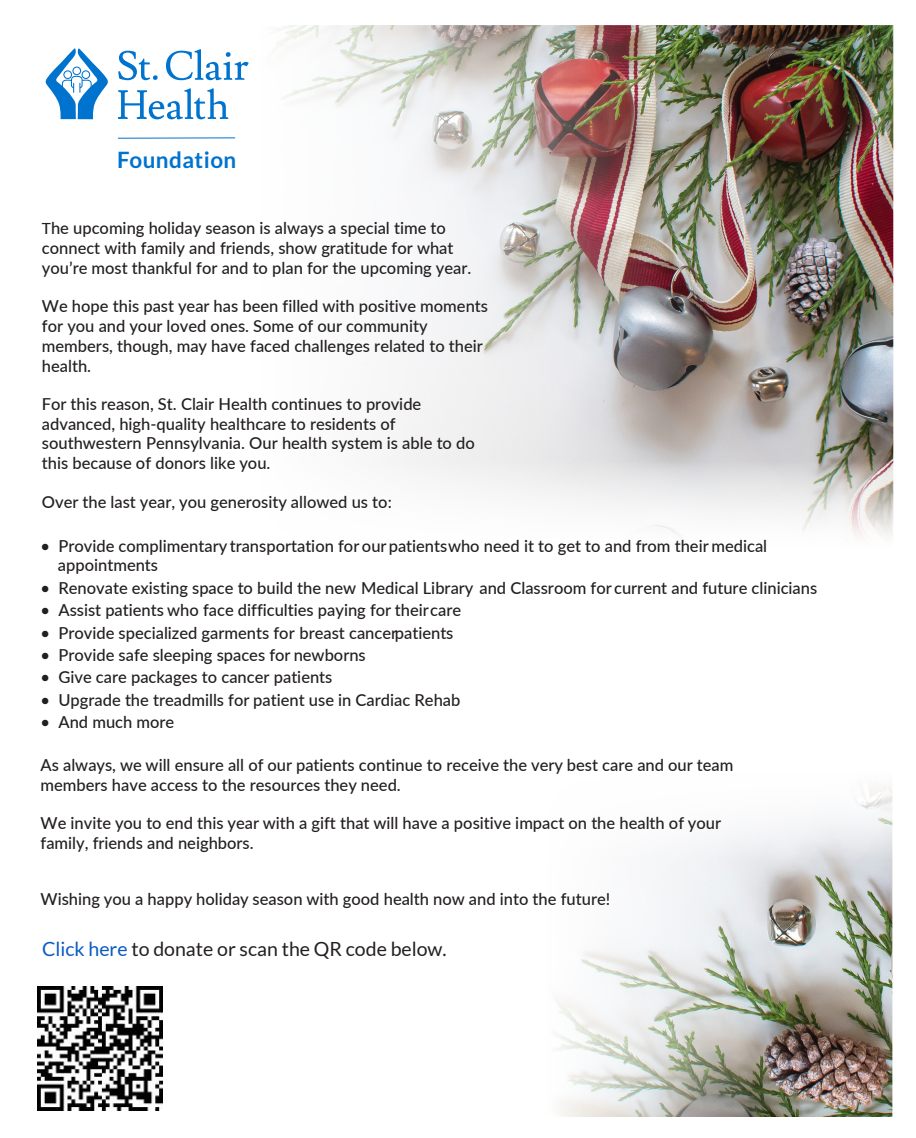
<style>
.page{position:relative;width:916px;height:1138px;background:#fff}
.page>*{position:absolute;margin:0;border:0;box-sizing:border-box;transform-origin:0 0}
.t1{font:700 22.5px "Lato";letter-spacing:.02em;color:#0073ce}
.t2{font:19.5px "Lato";color:#231f20}
.t3{font:500 16.5px/19.8px "Lato";color:#231f20}
.s1{font-size:15.3px}
.s2{color:#0a5ac3}
</style>
<div class="page">
<img style="left:557px;top:787px;width:335px;height:329px">
<img style="left:60px;top:26px;width:833px;height:510px">
<svg style="left:118px;top:51px;width:39px;height:29px"></svg>
<svg style="left:166px;top:49px;width:82px;height:31px"></svg>
<svg style="left:118px;top:88px;width:110px;height:31px"></svg>
<svg style="left:45px;top:48px;width:64px;height:71px"></svg>
<hr style="left:118px;top:137px;width:117px;height:2px;background:#0073ce">
<hr style="left:116px;top:33px;width:230px;height:1px;background:#0073ce">
<img style="left:38px;top:986px;width:124px;height:124px">
<p class="t1" style="left:117px;top:147px;width:121px">Foundation</p>
<p class="t3" style="left:42px;top:218px;width:430px"><span class="s1">T</span>he upcoming holiday season is always a special time to connect with family and friends, show gratitude for what you’re most thankful for and to plan for the upcoming year.</p>
<p class="t3" style="left:42px;top:295px;width:447px">We hope this past year has been filled with positive moments for you and your loved ones. Some of our community members, though, may have faced challenges related to their health.</p>
<p class="t3" style="left:42px;top:393px;width:434px">For this reason, St. Clair Health continues to provide advanced, high-quality healthcare to residents of southwestern Pennsylvania. Our health system is able to do this because of donors like you.</p>
<p class="t3" style="left:42px;top:491px;width:351px">Over the last year, you generosity allowed us to:</p>
<p class="t3" style="left:58px;top:535px;width:710px;text-indent:-17px">• Provide complimentary transportation for our patients who need it to get to and from their medical appointments</p>
<p class="t3" style="left:41px;top:577px;width:777px">• Renovate existing space to build the new Medical Library and Classroom for current and future clinicians</p>
<p class="t3" style="left:41px;top:599px;width:422px">• Assist patients who face difficulties paying for their care</p>
<p class="t3" style="left:41px;top:622px;width:414px">• Provide specialized garments for breast cancer patients</p>
<p class="t3" style="left:41px;top:644px;width:326px">• Provide safe sleeping spaces for newborns</p>
<p class="t3" style="left:41px;top:666px;width:293px">• Give care packages to cancer patients</p>
<p class="t3" style="left:41px;top:689px;width:421px">• Upgrade the treadmills for patient use in Cardiac Rehab</p>
<p class="t3" style="left:41px;top:711px;width:135px">• And much more</p>
<p class="t3" style="left:40px;top:754px;width:694px">As always, we will ensure all of our patients continue to receive the very best care and our team members have access to the resources they need.</p>
<p class="t3" style="left:40px;top:812px;width:681px">We invite you to end this year with a gift that will have a positive impact on the health of your family, friends and neighbors.</p>
<p class="t3" style="left:41px;top:888px;width:571px">Wishing you a happy holiday season with good health now and into the future!</p>
<p class="t2" style="left:42px;top:938px;width:406px"><span class="s2">Click here</span> to donate or scan the QR code below.</p>
</div>
